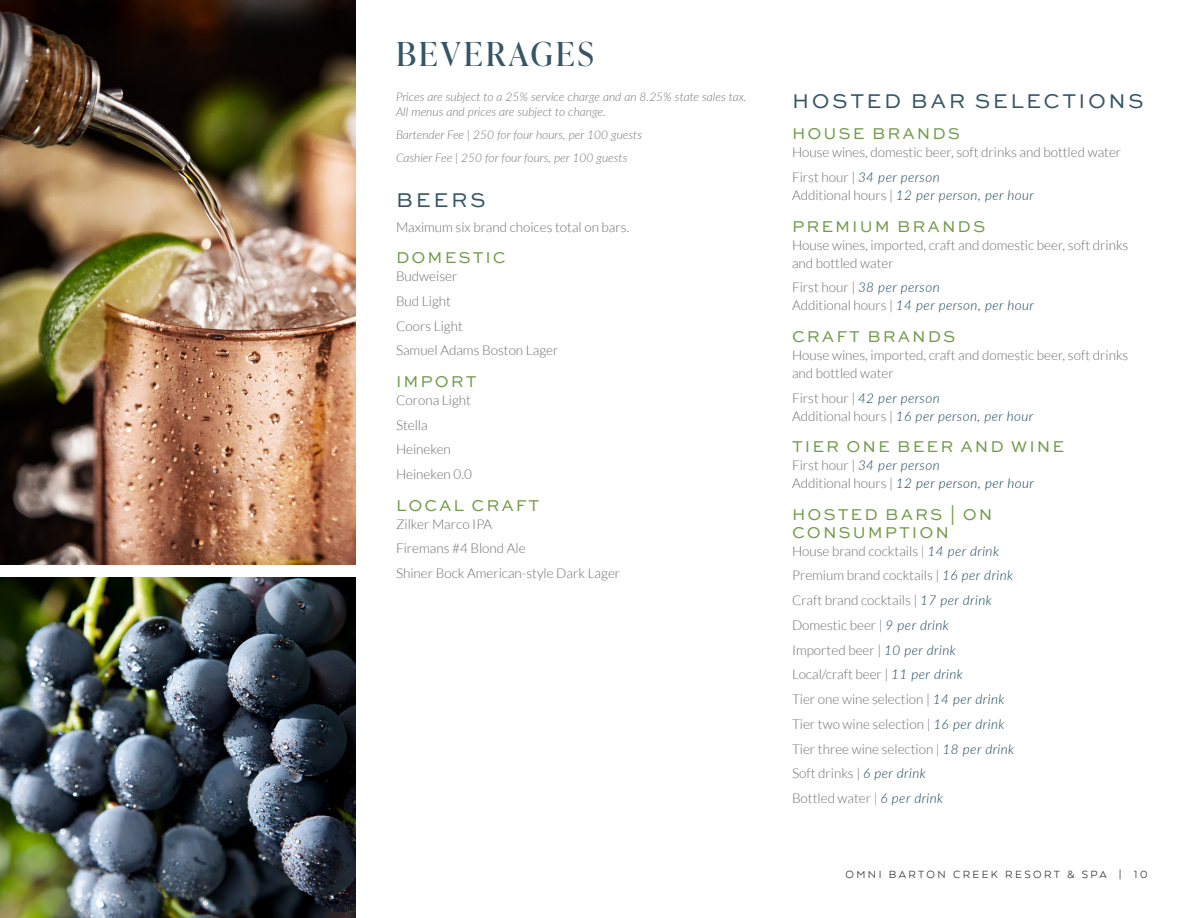
<style>
.page{position:relative;width:1188px;height:918px;background:#fff}
.page>*{position:absolute;margin:0;border:0;box-sizing:border-box;transform-origin:0 0}
.t1{font:33px "Ivy Presto Display";letter-spacing:.1em;color:#365567}
.t2{font:21px "Sweet Sans Pro";letter-spacing:.12em;color:#365567}
.t3{font:16.5px/18px "Sweet Sans Pro";letter-spacing:.12em;color:#719b49}
.Menu_Body_Copy{font:300 13.5px/18px "Lato";color:#6c6d70}
.Menu_Body_Copy-2{font:italic 300 13.5px/18px "Lato";letter-spacing:.03em;color:#164356}
.Italics_-_fine_print{font:italic 300 12px/14.4px "Lato";color:#737477}
.t4{font:12px "Arquitecta";letter-spacing:.2em;color:#312f30}
.s1{font-style:normal;color:#6c6d70}
.s2{font-style:italic;color:#164356}
.s3{font-style:italic;color:#093d51}
</style>
<div class="page">
<img style="left:0;top:0;width:356px;height:565px">
<img style="left:0;top:578px;width:356px;height:340px">
<h1 class="t1" style="left:396px;top:30px;width:199px">BEVERAGES</h1>
<p class="Italics_-_fine_print" style="left:396px;top:89px;width:352px">Prices are subject to a 25% service charge and an 8.25% state sales tax.<br>All menus and prices are subject to change.</p>
<p class="Italics_-_fine_print" style="left:396px;top:127px;width:248px">Bartender Fee | 250 for four hours, per 100 guests</p>
<p class="Italics_-_fine_print" style="left:396px;top:150px;width:233px">Cashier Fee | 250 for four fours, per 100 guests</p>
<h2 class="t2" style="left:396px;top:185px;width:91px">BEERS</h2>
<p class="Menu_Body_Copy" style="left:396px;top:218px;width:235px">Maximum six brand choices total on bars.</p>
<h3 class="t3" style="left:396px;top:248px;width:111px">DOMESTIC</h3>
<p class="Menu_Body_Copy" style="left:396px;top:267px;width:63px">Budweiser</p>
<p class="Menu_Body_Copy" style="left:396px;top:292px;width:56px">Bud Light</p>
<p class="Menu_Body_Copy" style="left:396px;top:317px;width:68px">Coors Light</p>
<p class="Menu_Body_Copy" style="left:396px;top:341px;width:164px">Samuel Adams Boston Lager</p>
<h3 class="t3" style="left:396px;top:372px;width:82px">IMPORT</h3>
<p class="Menu_Body_Copy" style="left:396px;top:391px;width:76px">Corona Light</p>
<p class="Menu_Body_Copy" style="left:396px;top:416px;width:33px">Stella</p>
<p class="Menu_Body_Copy" style="left:396px;top:440px;width:56px">Heineken</p>
<p class="Menu_Body_Copy" style="left:396px;top:465px;width:77px">Heineken 0.0</p>
<h3 class="t3" style="left:396px;top:495px;width:145px">LOCAL CRAFT</h3>
<p class="Menu_Body_Copy" style="left:396px;top:515px;width:98px">Zilker Marco IPA</p>
<p class="Menu_Body_Copy" style="left:396px;top:539px;width:131px">Firemans #4 Blond Ale</p>
<p class="Menu_Body_Copy" style="left:396px;top:564px;width:226px">Shiner Bock American-style Dark Lager</p>
<h2 class="t2" style="left:792px;top:86px;width:353px">HOSTED BAR SELECTIONS</h2>
<h3 class="t3" style="left:792px;top:124px;width:170px">HOUSE BRANDS</h3>
<p class="Menu_Body_Copy" style="left:792px;top:144px;width:331px">House wines, domestic beer, soft drinks and bottled water</p>
<p class="Menu_Body_Copy-2" style="left:792px;top:168px;width:244px"><span class="s1">First hour |</span> 34 per person<br><span class="s1">Additional hours |</span> 12 per person, per hour</p>
<h3 class="t3" style="left:792px;top:216px;width:195px">PREMIUM BRANDS</h3>
<p class="Menu_Body_Copy" style="left:792px;top:236px;width:338px">House wines, imported, craft and domestic beer, soft drinks and bottled water</p>
<p class="Menu_Body_Copy-2" style="left:792px;top:278px;width:244px"><span class="s1">First hour |</span> 38 per person<br><span class="s1">Additional hours |</span> 14 per person, per hour</p>
<h3 class="t3" style="left:792px;top:327px;width:165px">CRAFT BRANDS</h3>
<p class="Menu_Body_Copy" style="left:792px;top:346px;width:338px">House wines, imported, craft and domestic beer, soft drinks and bottled water</p>
<p class="Menu_Body_Copy-2" style="left:792px;top:388px;width:243px"><span class="s1">First hour |</span> 42 per person<br><span class="s1">Additional hours |</span> 16 per person, per hour</p>
<h3 class="t3" style="left:792px;top:437px;width:274px">TIER ONE BEER AND WINE</h3>
<p class="Menu_Body_Copy" style="left:792px;top:456px;width:244px">First hour | <span class="s2">34 per person<br></span>Additional hours | <span class="s3">12 per person, per hour</span></p>
<h3 class="t3" style="left:792px;top:504px;width:202px">HOSTED BARS | ON<br>CONSUMPTION</h3>
<p class="Menu_Body_Copy" style="left:792px;top:542px;width:208px">House brand cocktails | <span class="s2">14 per drink</span></p>
<p class="Menu_Body_Copy" style="left:792px;top:567px;width:223px">Premium brand cocktails | <span class="s2">16 per drink</span></p>
<p class="Menu_Body_Copy" style="left:792px;top:591px;width:201px">Craft brand cocktails | <span class="s2">17 per drink</span></p>
<p class="Menu_Body_Copy" style="left:792px;top:616px;width:158px">Domestic beer | <span class="s2">9 per drink</span></p>
<p class="Menu_Body_Copy" style="left:792px;top:641px;width:165px">Imported beer | <span class="s2">10 per drink</span></p>
<p class="Menu_Body_Copy" style="left:792px;top:666px;width:172px">Local/craft beer | <span class="s2">11 per drink</span></p>
<p class="Menu_Body_Copy" style="left:792px;top:690px;width:214px">Tier one wine selection | <span class="s2">14 per drink</span></p>
<p class="Menu_Body_Copy" style="left:792px;top:715px;width:214px">Tier two wine selection | <span class="s2">16 per drink</span></p>
<p class="Menu_Body_Copy" style="left:792px;top:740px;width:224px">Tier three wine selection | <span class="s2">18 per drink</span></p>
<p class="Menu_Body_Copy" style="left:792px;top:765px;width:135px">Soft drinks | <span class="s2">6 per drink</span></p>
<p class="Menu_Body_Copy" style="left:792px;top:789px;width:153px">Bottled water | <span class="s2">6 per drink</span></p>
<p class="t4" style="left:846px;top:866px;width:303px">OMNI BARTON CREEK RESORT &amp; SPA | 10</p>
</div>
